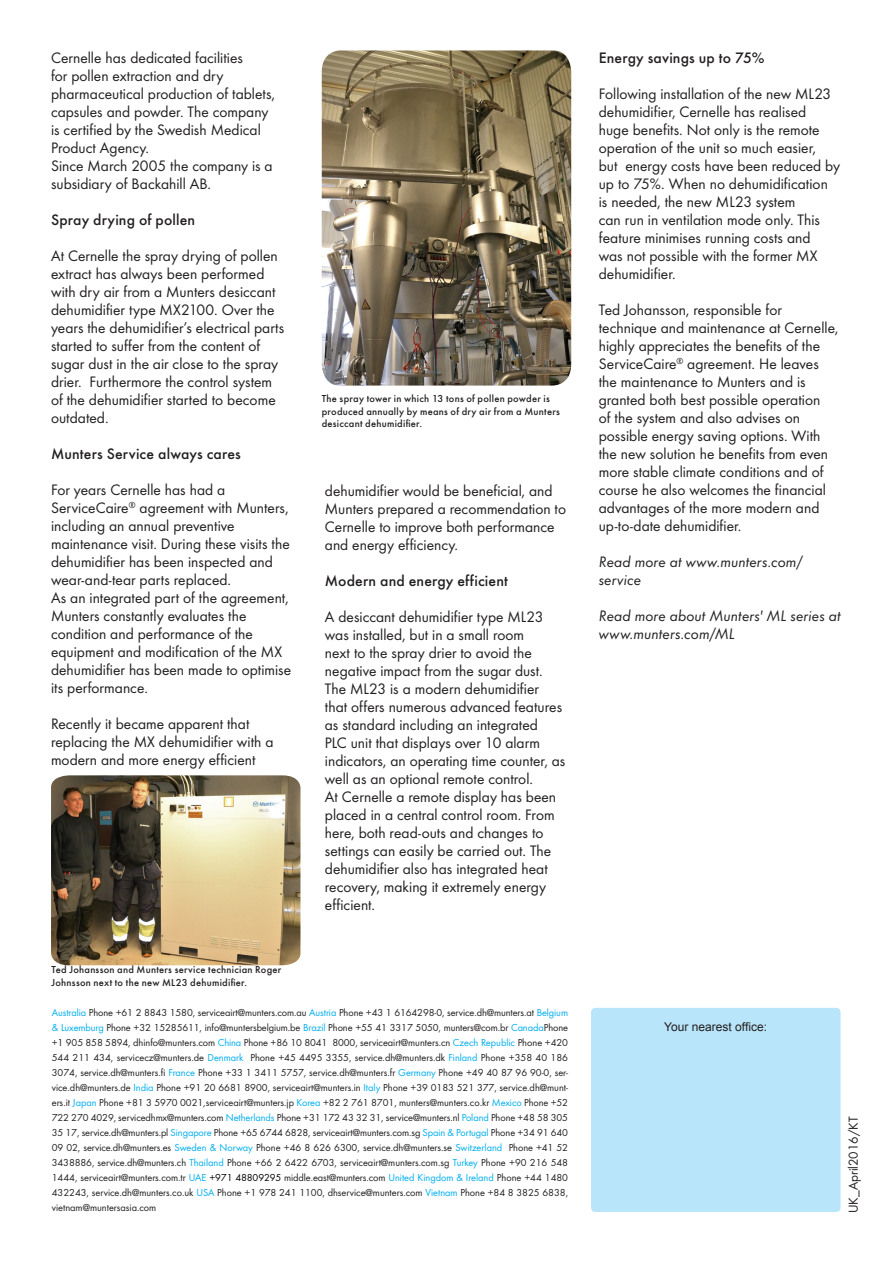
<style>
.page{position:relative;width:893px;height:1263px;background:#fff}
.page>*{position:absolute;margin:0;border:0;box-sizing:border-box;transform-origin:0 0}
.t1{font:15.75px/18px "Futura Boo";letter-spacing:.005em;color:#231f20}
.t2{font:500 15.75px "Futura";letter-spacing:.01em;color:#231f20}
.t3{font:15.75px/18px "Futura Boo Obl";letter-spacing:.005em;color:#231f20}
.t4{font:13.5px "Futura Boo";color:#231f20}
.t5{font:12px "Arial";color:#231f20}
.t6{font:10.5px/15px "Futura Boo";color:#231f20;text-align:justify}
.t7{font:500 10.5px/12.6px "Futura";letter-spacing:.025em;color:#231f20}
.s1{color:#00aeef}
.s2{color:#000}
</style>
<div class="page">
<img style="left:51px;top:775px;width:249px;height:190px">
<img style="left:322px;top:50px;width:249px;height:336px">
<div style="left:591px;top:1008px;width:249px;height:204px;background:#b9e5fa;border-radius:4px"></div>
<p class="t1" style="left:51px;top:48px;width:226px">Cernelle has dedicated facilities<br>for pollen extraction and dry pharmaceutical production of tablets, capsules and powder. The company is certified by the Swedish Medical<br>Product Agency.</p>
<p class="t1" style="left:51px;top:156px;width:223px">Since March 2005 the company is a subsidiary of Backahill AB.</p>
<p class="t2" style="left:51px;top:210px;width:146px">Spray drying of pollen</p>
<p class="t1" style="left:51px;top:246px;width:235px">At Cernelle the spray drying of pollen extract has always been performed with dry air from a Munters desiccant dehumidifier type MX2100. Over the years the dehumidifier’s electrical parts started to suffer from the content of sugar dust in the air close to the spray drier. Furthermore the control system of the dehumidifier started to become outdated.</p>
<p class="t2" style="left:51px;top:444px;width:191px">Munters Service always cares</p>
<p class="t1" style="left:51px;top:480px;width:240px">For years Cernelle has had a ServiceCaire<sup>®</sup> agreement with Munters, including an annual preventive maintenance visit. During these visits the dehumidifier has been inspected and wear-and-tear parts replaced.</p>
<p class="t1" style="left:51px;top:588px;width:242px">As an integrated part of the agreement, Munters constantly evaluates the condition and performance of the equipment and modification of the MX dehumidifier has been made to optimise its performance.</p>
<p class="t1" style="left:51px;top:714px;width:224px">Recently it became apparent that replacing the MX dehumidifier with a modern and more energy efficient</p>
<p class="t7" style="left:322px;top:392px;width:240px">The spray tower in which 13 tons of pollen powder is produced annually by means of dry air from a Munters desiccant dehumidifier.</p>
<p class="t1" style="left:325px;top:481px;width:229px">dehumidifier would be beneficial, and</p>
<p class="t1" style="left:325px;top:499px;width:243px">Munters prepared a recommendation to<br>Cernelle to improve both performance and energy efficiency.</p>
<p class="t2" style="left:325px;top:571px;width:185px">Modern and energy efficient</p>
<p class="t1" style="left:325px;top:607px;width:242px">A desiccant dehumidifier type ML23 was installed, but in a small room<br>next to the spray drier to avoid the negative impact from the sugar dust.<br>The ML23 is a modern dehumidifier<br>that offers numerous advanced features as standard including an integrated<br>PLC unit that displays over 10 alarm indicators, an operating time counter, as well as an optional remote control.</p>
<p class="t1" style="left:325px;top:787px;width:233px">At Cernelle a remote display has been placed in a central control room. From here, both read-outs and changes to settings can easily be carried out. The dehumidifier also has integrated heat recovery, making it extremely energy efficient.</p>
<p class="t7" style="left:51px;top:963px;width:231px">Ted Johansson and Munters service technician Roger<br>Johnsson next to the new ML23 dehumidifier.</p>
<p class="t6" style="left:52px;top:1005px;width:518px"><span class="s1">Australia</span> Phone +61 2 8843 1580, serviceairt@munters.com.au <span class="s1">Austria</span> Phone +43 1 6164298-0, service.dh@munters.at <span class="s1">Belgium &amp; Luxemburg</span> Phone +32 15285611, info@muntersbelgium.be <span class="s1">Brazil</span> Phone +55 41 3317 5050, munters@com.br <span class="s1">Canada</span>Phone +1 905 858 5894, dhinfo@munters.com <span class="s1">China</span> Phone +86 10 8041 8000, serviceairt@munters.cn <span class="s1">Czech Republic</span> Phone +420<br>544 211 434, servicecz@munters.de <span class="s1">Denmark</span> Phone +45 4495 3355, service.dh@munters.dk <span class="s1">Finland</span> Phone +358 40 186<br>3074, service.dh@munters.fi <span class="s1">France</span> Phone +33 1 3411 5757, service.dh@munters.fr <span class="s1">Germany</span> Phone +49 40 87 96 90-0, ser&shy;vice.dh@munters.de <span class="s1">India</span> Phone +91 20 6681 8900, serviceairt@munters.in <span class="s1">Italy</span> Phone +39 0183 521 377, service.dh@munt&shy;ers.it <span class="s1">Japan</span> Phone +81 3 5970 0021,serviceairt@munters.jp <span class="s1">Korea</span> +82 2 761 8701, munters@munters.co.kr <span class="s1">Mexico</span> Phone +52<br>722 270 4029, servicedhmx@munters.com <span class="s1">Netherlands</span> Phone +31 172 43 32 31, service@munters.nl <span class="s1">Poland</span> Phone +48 58 305<br>35 17, service.dh@munters.pl <span class="s1">Singapore</span> Phone +65 6744 6828, serviceairt@munters.com.sg <span class="s1">Spain &amp; Portugal</span> Phone +34 91 640<br>09 02, service.dh@munters.es <span class="s1">Sweden &amp; Norway</span> Phone +46 8 626 6300, service.dh@munters.se <span class="s1">Switzerland</span> Phone +41 52<br>3438886, service.dh@munters.ch <span class="s1">Thailand</span> Phone +66 2 6422 6703, serviceairt@munters.com.sg <span class="s1">Turkey</span> Phone +90 216 548<br>1444, serviceairt@munters.com.tr <span class="s1">UAE</span> <span class="s2">+971 48809295</span> middle.east@munters.com <span class="s1">United Kingdom &amp; Ireland</span> Phone +44 1480<br>432243, service.dh@munters.co.uk <span class="s1">USA</span> Phone +1 978 241 1100, dhservice@munters.com <span class="s1">Vietnam</span> Phone +84 8 3825 6838, vietnam@muntersasia.com</p>
<p class="t2" style="left:599px;top:48px;width:167px">Energy savings up to 75%</p>
<p class="t1" style="left:599px;top:84px;width:243px">Following installation of the new ML23 dehumidifier, Cernelle has realised<br>huge benefits. Not only is the remote operation of the unit so much easier,<br>but energy costs have been reduced by up to 75%. When no dehumidification is needed, the new ML23 system<br>can run in ventilation mode only. This feature minimises running costs and<br>was not possible with the former MX dehumidifier.</p>
<p class="t1" style="left:599px;top:300px;width:241px">Ted Johansson, responsible for technique and maintenance at Cernelle, highly appreciates the benefits of the ServiceCaire<sup>®</sup> agreement. He leaves the maintenance to Munters and is granted both best possible operation<br>of the system and also advises on possible energy saving options. With the new solution he benefits from even more stable climate conditions and of course he also welcomes the financial advantages of the more modern and up-to-date dehumidifier.</p>
<p class="t3" style="left:599px;top:553px;width:205px">Read more at www.munters.com/ service</p>
<p class="t3" style="left:599px;top:607px;width:243px">Read more about Munters' ML series at www.munters.com/ML</p>
<p class="t5" style="left:664px;top:1019px;width:104px">Your nearest office:</p>
<p class="t4" style="left:845px;top:1213px;width:99px;rotate:-90deg">UK_April2016/KT</p>
</div>
